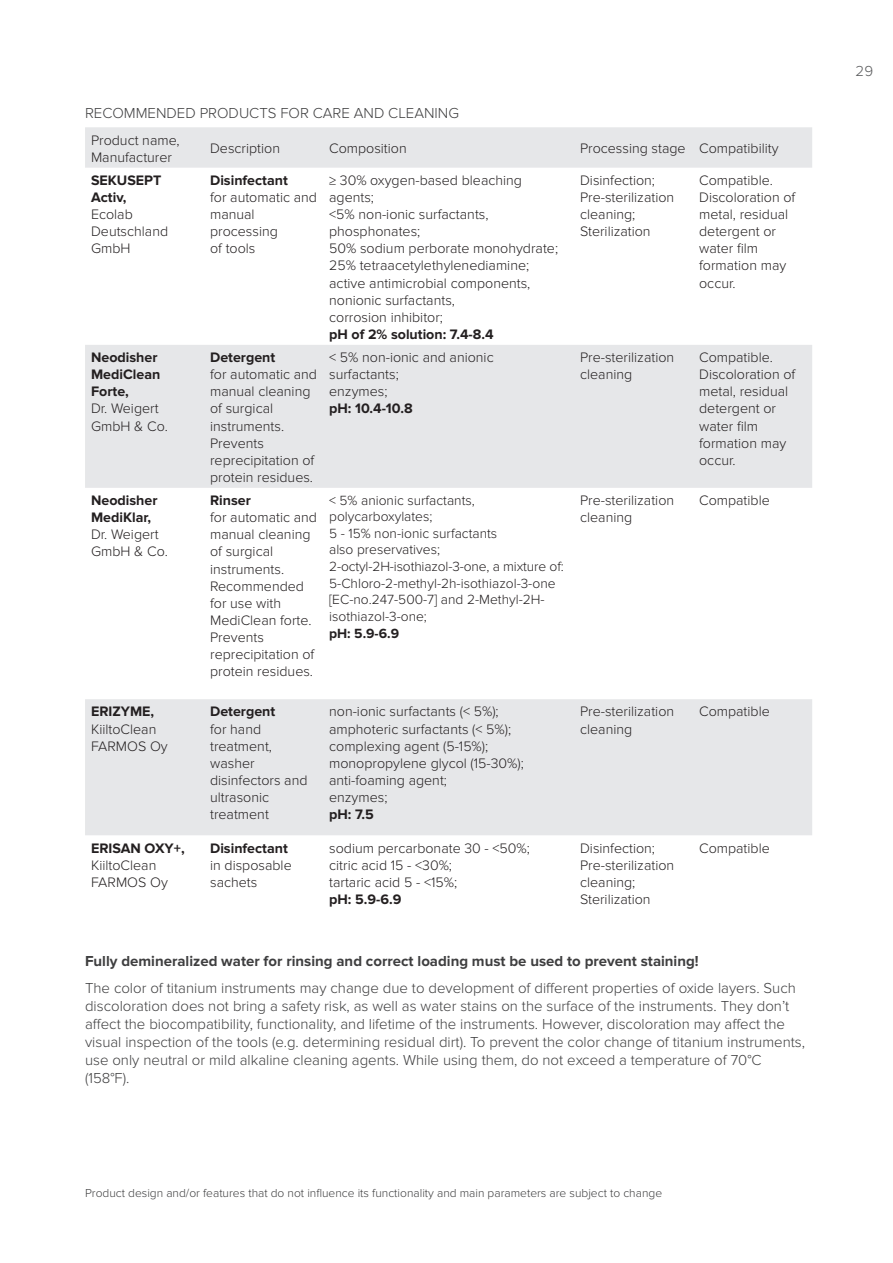
<style>
.page{position:relative;width:893px;height:1263px;background:#fff}
.page>*{position:absolute;margin:0;border:0;box-sizing:border-box;transform-origin:0 0}
.t1{font:300 15px/18px "Proxima Nova";color:#3e3e3f}
.t2{font:700 15px "Proxima Nova";color:#3e3e3f}
.t3{font:300 15px "Proxima Nova";color:#57585a}
.t4{font:300 14.25px/17.1px "Proxima Nova";color:#231f20}
.t5{font:700 14.25px/17.1px "Proxima Nova";color:#231f20}
.t6{font:300 13.8px/16.5px "Proxima Nova";color:#231f20}
.t7{font:700 13.8px "Proxima Nova";color:#231f20}
.t8{font:300 12px "Proxima Nova";color:#3e3e3f}
</style>
<div class="page">
<div style="left:85px;top:127px;width:727px;height:41px;background:#e6e7e9"></div>
<div style="left:85px;top:345px;width:727px;height:143px;background:#e6e7e9"></div>
<div style="left:85px;top:699px;width:727px;height:136px;background:#e6e7e9"></div>
<p class="t1" style="left:85px;top:104px;width:376px">RECOMMENDED PRODUCTS FOR CARE AND CLEANING</p>
<p class="t4" style="left:91px;top:131px;width:90px">Product name,<br>Manufacturer</p>
<p class="t4" style="left:210px;top:140px;width:71px">Description</p>
<p class="t4" style="left:329px;top:140px;width:79px">Composition</p>
<p class="t4" style="left:580px;top:140px;width:200px">Processing stage Compatibility</p>
<p class="t5" style="left:91px;top:172px;width:72px">SEKUSEPT<br>Activ,</p>
<p class="t4" style="left:91px;top:206px;width:79px">Ecolab<br>Deutschland<br>GmbH</p>
<p class="t5" style="left:210px;top:172px;width:79px">Disinfectant</p>
<p class="t4" style="left:210px;top:189px;width:108px">for automatic and manual processing<br>of tools</p>
<p class="t4" style="left:580px;top:172px;width:96px">Disinfection;<br>Pre-sterilization cleaning;<br>Sterilization</p>
<p class="t4" style="left:699px;top:172px;width:98px">Compatible.<br>Discoloration of metal, residual detergent or water film formation may occur.</p>
<p class="t4" style="left:329px;top:172px;width:230px">≥ 30% oxygen-based bleaching agents;<br>&lt;5% non-ionic surfactants, phosphonates;<br>50% sodium perborate monohydrate;<br>25% tetraacetylethylenediamine; active antimicrobial components, nonionic surfactants,<br>corrosion inhibitor;</p>
<p class="t5" style="left:329px;top:326px;width:166px">рН of 2% solution: 7.4-8.4</p>
<p class="t5" style="left:91px;top:349px;width:71px">Neodisher<br>MediClean<br>Forte,</p>
<p class="t4" style="left:91px;top:400px;width:78px">Dr. Weigert<br>GmbH &amp; Co.</p>
<p class="t5" style="left:91px;top:492px;width:68px">Neodisher<br>MediKlar,</p>
<p class="t4" style="left:91px;top:526px;width:78px">Dr. Weigert<br>GmbH &amp; Co.</p>
<p class="t5" style="left:91px;top:703px;width:65px">ERIZYME,</p>
<p class="t4" style="left:91px;top:720px;width:78px">KiiltoClean<br>FARMOS Oy</p>
<p class="t5" style="left:91px;top:839px;width:95px">ERISAN OXY+,</p>
<p class="t4" style="left:91px;top:856px;width:78px">KiiltoClean<br>FARMOS Oy</p>
<p class="t5" style="left:210px;top:349px;width:67px">Detergent</p>
<p class="t4" style="left:210px;top:366px;width:108px">for automatic and manual cleaning of surgical instruments.<br>Prevents reprecipitation of protein residues.</p>
<p class="t5" style="left:210px;top:492px;width:42px">Rinser</p>
<p class="t4" style="left:210px;top:509px;width:108px">for automatic and manual cleaning of surgical instruments.<br>Recommended for use with<br>MediClean forte.<br>Prevents reprecipitation of protein residues.</p>
<p class="t5" style="left:210px;top:703px;width:67px">Detergent</p>
<p class="t4" style="left:210px;top:720px;width:99px">for hand treatment, washer disinfectors and ultrasonic treatment</p>
<p class="t5" style="left:210px;top:839px;width:79px">Disinfectant</p>
<p class="t4" style="left:210px;top:856px;width:83px">in disposable sachets</p>
<p class="t4" style="left:329px;top:349px;width:166px">&lt; 5% non-ionic and anionic surfactants;<br>enzymes;</p>
<p class="t5" style="left:329px;top:400px;width:85px">pH: 10.4-10.8</p>
<p class="t6" style="left:329px;top:492px;width:236px">&lt; 5% anionic surfactants, polycarboxylates;<br>5 - 15% non-ionic surfactants<br>also preservatives;<br>2-octyl-2H-isothiazol-3-one, a mixture of:<br>5-Chloro-2-methyl-2h-isothiazol-3-one [EC-no.247-500-7] and 2-Methyl-2H&shy;isothiazol-3-one;</p>
<p class="t7" style="left:329px;top:625px;width:71px">pH: 5.9-6.9</p>
<p class="t4" style="left:329px;top:703px;width:196px">non-ionic surfactants (&lt; 5%); amphoteric surfactants (&lt; 5%); complexing agent (5-15%); monopropylene glycol (15-30%); anti-foaming agent;<br>enzymes;</p>
<p class="t5" style="left:329px;top:806px;width:46px">pH: 7.5</p>
<p class="t4" style="left:329px;top:839px;width:202px">sodium percarbonate 30 - &lt;50%; citric acid 15 - &lt;30%;<br>tartaric acid 5 - &lt;15%;</p>
<p class="t5" style="left:329px;top:891px;width:74px">pH: 5.9-6.9</p>
<p class="t4" style="left:580px;top:349px;width:96px">Pre-sterilization cleaning</p>
<p class="t4" style="left:699px;top:349px;width:98px">Compatible.<br>Discoloration of metal, residual detergent or water film formation may occur.</p>
<p class="t4" style="left:580px;top:492px;width:96px">Pre-sterilization cleaning</p>
<p class="t4" style="left:699px;top:492px;width:72px">Compatible</p>
<p class="t4" style="left:580px;top:703px;width:96px">Pre-sterilization cleaning</p>
<p class="t4" style="left:699px;top:703px;width:72px">Compatible</p>
<p class="t4" style="left:580px;top:839px;width:96px">Disinfection;<br>Pre-sterilization cleaning;<br>Sterilization</p>
<p class="t4" style="left:699px;top:839px;width:72px">Compatible</p>
<p class="t2" style="left:85px;top:953px;width:615px">Fully demineralized water for rinsing and correct loading must be used to prevent staining!</p>
<p class="t1" style="left:85px;top:979px;width:722px">The color of titanium instruments may change due to development of different properties of oxide layers. Such discoloration does not bring a safety risk, as well as water stains on the surface of the instruments. They don’t affect the biocompatibility, functionality, and lifetime of the instruments. However, discoloration may affect the visual inspection of the tools (e.g. determining residual dirt). To prevent the color change of titanium instruments, use only neutral or mild alkaline cleaning agents. While using them, do not exceed a temperature of 70°C (158°F).</p>
<p class="t8" style="left:85px;top:1186px;width:579px">Product design and/or features that do not influence its functionality and main parameters are subject to change</p>
<p class="t3" style="left:856px;top:62px;width:19px">29</p>
</div>
